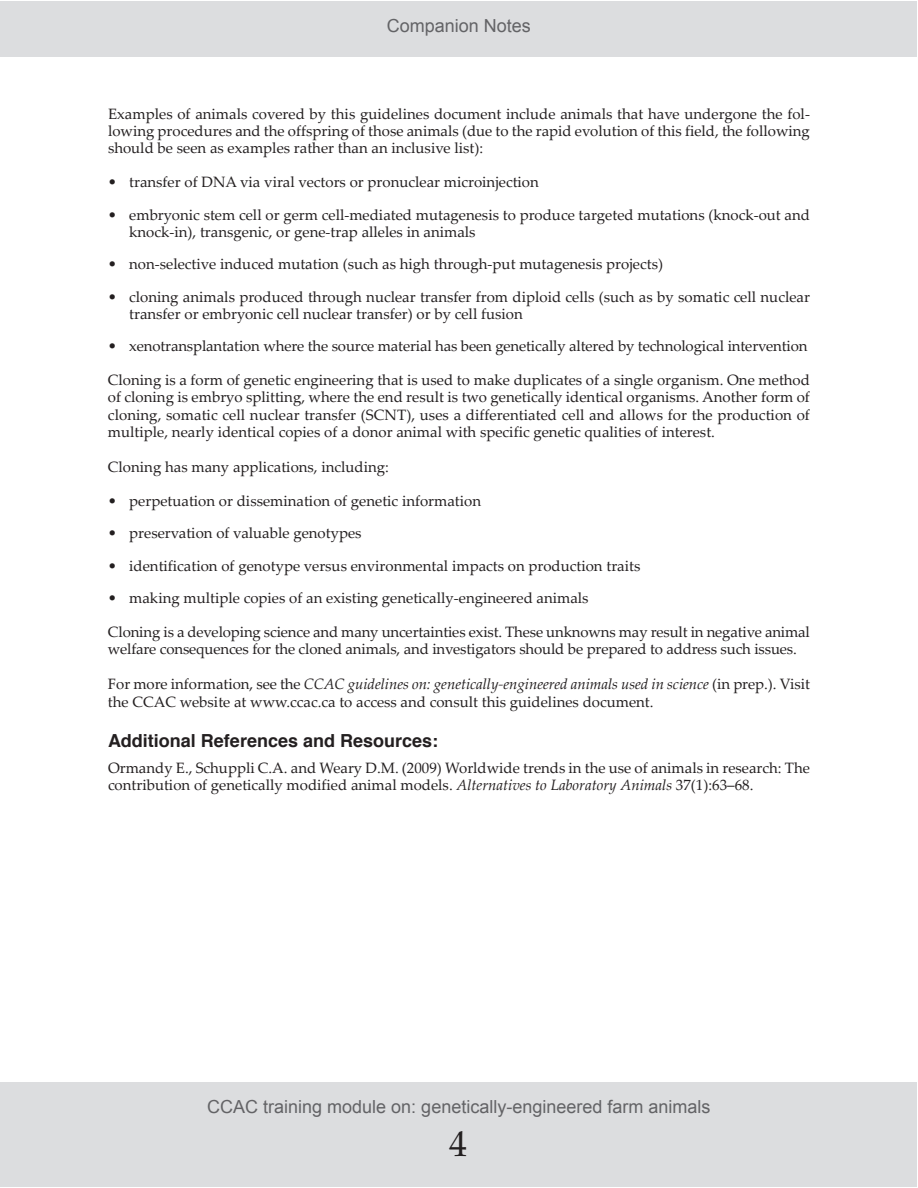
<style>
.page{position:relative;width:918px;height:1188px;background:#fff}
.page>*{position:absolute;margin:0;border:0;box-sizing:border-box;transform-origin:0 0}
.t1{font:36px "Palatino LT Pro";color:#231f20}
.t2{font:18px "Arial";color:#636366}
.t3{font:700 18px "Helvetica";color:#231f20}
.t4{font:15px/17.2px "Palatino Linotype";color:#231f20}
.s1{font-style:italic}
</style>
<div class="page">
<div style="left:0;top:1082px;width:917px;height:105px;background:#dcdddf"></div>
<div style="left:0;top:1px;width:917px;height:55px;background:#dcdddf"></div>
<p class="t2" style="left:387px;top:16px;width:146px">Companion Notes</p>
<p class="t4" style="left:108px;top:107px;width:704px;text-align:justify">Examples of animals covered by this guidelines document include animals that have undergone the fol&shy;lowing procedures and the offspring of those animals (due to the rapid evolution of this field, the following should be seen as examples rather than an inclusive list):</p>
<p class="t4" style="left:108px;top:175px;width:432px">• transfer of DNA via viral vectors or pronuclear microinjection</p>
<p class="t4" style="left:129px;top:208px;width:682px;text-indent:-21px">• embryonic stem cell or germ cell-mediated mutagenesis to produce targeted mutations (knock-out and knock-in), transgenic, or gene-trap alleles in animals</p>
<p class="t4" style="left:108px;top:257px;width:557px">• non-selective induced mutation (such as high through-put mutagenesis projects)</p>
<p class="t4" style="left:129px;top:290px;width:682px;text-indent:-21px">• cloning animals produced through nuclear transfer from diploid cells (such as by somatic cell nuclear transfer or embryonic cell nuclear transfer) or by cell fusion</p>
<p class="t4" style="left:108px;top:339px;width:701px">• xenotransplantation where the source material has been genetically altered by technological intervention</p>
<p class="t4" style="left:108px;top:373px;width:704px;text-align:justify">Cloning is a form of genetic engineering that is used to make duplicates of a single organism. One method of cloning is embryo splitting, where the end result is two genetically identical organisms. Another form of cloning, somatic cell nuclear transfer (SCNT), uses a differentiated cell and allows for the production of multiple, nearly identical copies of a donor animal with specific genetic qualities of interest.</p>
<p class="t4" style="left:108px;top:460px;width:282px">Cloning has many applications, including:</p>
<p class="t4" style="left:108px;top:494px;width:375px">• perpetuation or dissemination of genetic information</p>
<p class="t4" style="left:108px;top:526px;width:255px">• preservation of valuable genotypes</p>
<p class="t4" style="left:108px;top:559px;width:534px">• identification of genotype versus environmental impacts on production traits</p>
<p class="t4" style="left:108px;top:591px;width:482px">• making multiple copies of an existing genetically-engineered animals</p>
<p class="t4" style="left:108px;top:625px;width:704px">Cloning is a developing science and many uncertainties exist. These unknowns may result in negative animal welfare consequences for the cloned animals, and investigators should be prepared to address such issues.</p>
<p class="t4" style="left:108px;top:677px;width:704px">For more information, see the <span class="s1">CCAC guidelines on: genetically-engineered animals used in science</span> (in prep.). Visit the CCAC website at www.ccac.ca to access and consult this guidelines document.</p>
<p class="t3" style="left:108px;top:733px;width:332px">Additional References and Resources:</p>
<p class="t4" style="left:108px;top:761px;width:704px">Ormandy E., Schuppli C.A. and Weary D.M. (2009) Worldwide trends in the use of animals in research: The contribution of genetically modified animal models. <span class="s1">Alternatives to Laboratory Animals</span> 37(1):63–68.</p>
<p class="t2" style="left:207px;top:1097px;width:505px">CCAC training module on: genetically-engineered farm animals</p>
<h1 class="t1" style="left:449px;top:1130px;width:19px">4</h1>
</div>
